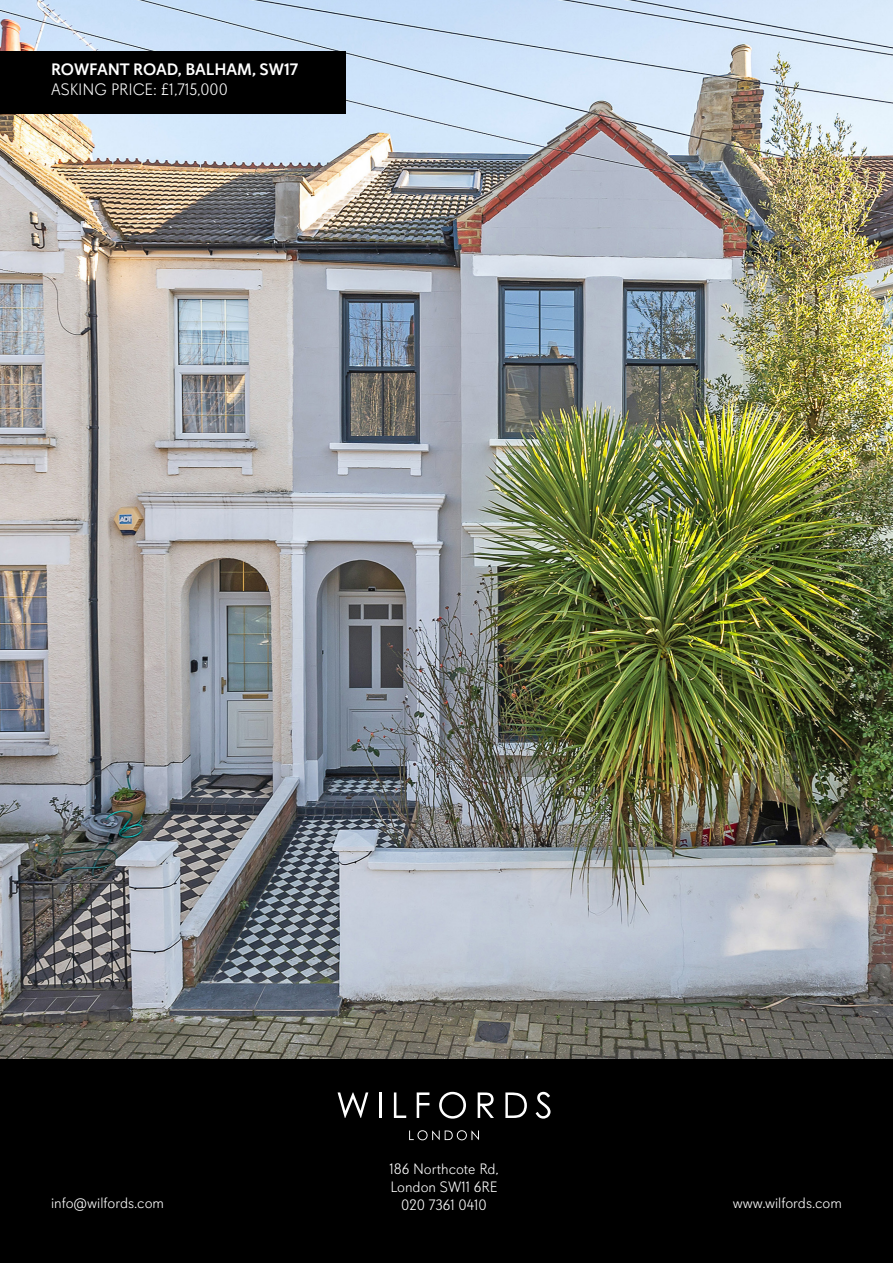
<style>
.page{position:relative;width:893px;height:1263px;background:#fff}
.page>*{position:absolute;margin:0;border:0;box-sizing:border-box;transform-origin:0 0}
.t1{font:500 16.5px "Davis Sans";color:#fff}
.t2{font:300 16.5px "Davis Sans";color:#fff}
.t3{font:300 15px/18px "Davis Sans";color:#fff}
</style>
<div class="page">
<div style="left:0;top:1059px;width:893px;height:204px;background:#000"></div>
<svg style="left:338px;top:1092px;width:30px;height:26px"></svg>
<hr style="left:379px;top:1092px;width:3px;height:26px;background:#fff">
<svg style="left:394px;top:1092px;width:12px;height:26px"></svg>
<svg style="left:417px;top:1092px;width:12px;height:26px"></svg>
<svg style="left:439px;top:1092px;width:27px;height:26px"></svg>
<svg style="left:478px;top:1092px;width:16px;height:26px"></svg>
<svg style="left:505px;top:1092px;width:22px;height:26px"></svg>
<svg style="left:536px;top:1092px;width:14px;height:26px"></svg>
<svg style="left:409px;top:1130px;width:70px;height:10px"></svg>
<img style="left:0;top:0;width:893px;height:1059px">
<div style="left:0;top:51px;width:346px;height:63px;background:#000"></div>
<p class="t1" style="left:51px;top:60px;width:249px">ROWFANT ROAD, BALHAM, SW17</p>
<p class="t2" style="left:51px;top:80px;width:178px">ASKING PRICE: £1,715,000</p>
<p class="t3" style="left:389px;top:1160px;width:111px">186 Northcote Rd,<br>London SW11 6RE</p>
<p class="t3" style="left:51px;top:1194px;width:115px">info@wilfords.com</p>
<p class="t3" style="left:401px;top:1196px;width:87px">020 7361 0410</p>
<p class="t3" style="left:733px;top:1194px;width:111px">www.wilfords.com</p>
</div>
